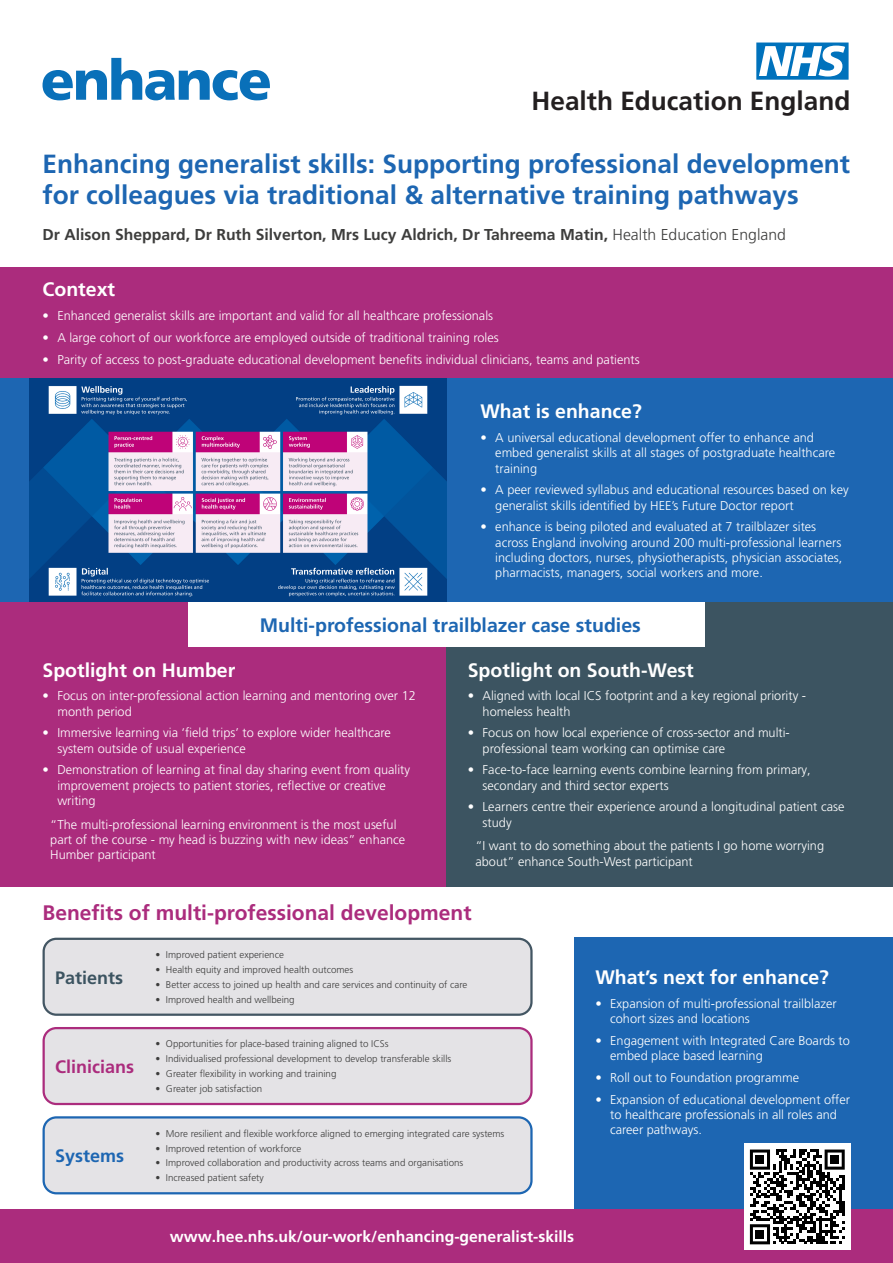
<style>
.page{position:relative;width:893px;height:1263px;background:#fff}
.page>*{position:absolute;margin:0;border:0;box-sizing:border-box;transform-origin:0 0}
.t1{font:700 26.25px/31.5px "Frutiger LT Pro";color:#1d66b2}
.t2{font:700 26.17px "Frutiger";color:#231f20}
.t3{font:700 21px "Frutiger LT Pro";color:#ab2c7d}
.t4{font:700 19.5px "Frutiger LT Pro";color:#fff}
.t5{font:700 19.5px "Frutiger LT Pro";color:#1d66b2}
.t6{font:700 18px "Frutiger LT Pro";color:#ab2c7d}
.t7{font:700 18px "Frutiger LT Pro";color:#3c5461}
.t8{font:700 18px "Frutiger LT Pro";color:#1d66b2}
.t9{font:700 15.75px "Frutiger LT Pro";color:#3d3d3c}
.t10{font:700 15.75px "Frutiger LT Pro";color:#fff}
.t11{font:300 12.75px/15.3px "Frutiger LT Pro";color:#fff}
.t12{font:300 9.75px "Frutiger LT Pro";color:#3d3d3c}
.s1{font-weight:300}
</style>
<div class="page">
<svg style="left:756px;top:43px;width:93px;height:37px"></svg>
<svg style="left:43px;top:58px;width:227px;height:42px"></svg>
<div style="left:0;top:267px;width:893px;height:111px;background:#ab2c7d"></div>
<div style="left:459px;top:378px;width:434px;height:224px;background:#1d66b2"></div>
<div style="left:0;top:378px;width:459px;height:224px;background:#1d66b2"></div>
<img style="left:30px;top:378px;width:416px;height:224px">
<div style="left:0;top:602px;width:446px;height:285px;background:#ab2c7d"></div>
<div style="left:446px;top:602px;width:447px;height:285px;background:#3c5461"></div>
<div style="left:188px;top:602px;width:517px;height:45px;background:#fff"></div>
<div style="left:574px;top:938px;width:319px;height:272px;background:#1d66b2"></div>
<div style="left:44px;top:939px;width:487px;height:76px;background:#e4e3e6;border-radius:13px"></div>
<div style="left:43px;top:938px;width:490px;height:78px;border:2px solid #435663;border-radius:13px"></div>
<div style="left:44px;top:1028px;width:487px;height:76px;background:#e4e3e6;border-radius:13px"></div>
<div style="left:43px;top:1027px;width:490px;height:78px;border:2px solid #ab2c7d;border-radius:13px"></div>
<div style="left:44px;top:1117px;width:487px;height:76px;background:#e4e3e6;border-radius:13px"></div>
<div style="left:43px;top:1116px;width:490px;height:78px;border:2px solid #1d66b2;border-radius:13px"></div>
<div style="left:0;top:1210px;width:893px;height:53px;background:#ab2c7d"></div>
<div style="left:744px;top:1144px;width:106px;height:106px;background:#fff"></div>
<svg style="left:750px;top:1149px;width:95px;height:95px"></svg>
<div style="left:756px;top:1155px;width:8px;height:9px;background:#000"></div>
<div style="left:830px;top:1155px;width:9px;height:9px;background:#000"></div>
<div style="left:756px;top:1230px;width:8px;height:8px;background:#000"></div>
<p class="t2" style="left:531px;top:85px;width:320px">Health Education England</p>
<p class="t1" style="left:43px;top:148px;width:809px">Enhancing generalist skills: Supporting professional development for colleagues via traditional &amp; alternative training pathways</p>
<p class="t9" style="left:43px;top:225px;width:745px">Dr Alison Sheppard, Dr Ruth Silverton, Mrs Lucy Aldrich, Dr Tahreema Matin, <span class="s1">Health Education England</span></p>
<p class="t4" style="left:43px;top:278px;width:74px">Context</p>
<p class="t11" style="left:43px;top:308px;width:452px">• Enhanced generalist skills are important and valid for all healthcare professionals</p>
<p class="t11" style="left:43px;top:330px;width:458px">• A large cohort of our workforce are employed outside of traditional training roles</p>
<p class="t11" style="left:43px;top:352px;width:599px">• Parity of access to post-graduate educational development benefits individual clinicians, teams and patients</p>
<p class="t4" style="left:480px;top:400px;width:163px">What is enhance?</p>
<p class="t11" style="left:495px;top:430px;width:341px;text-indent:-15px">• A universal educational development offer to enhance and embed generalist skills at all stages of postgraduate healthcare training</p>
<p class="t11" style="left:495px;top:482px;width:355px;text-indent:-15px">• A peer reviewed syllabus and educational resources based on key generalist skills identified by HEE’s Future Doctor report</p>
<p class="t11" style="left:495px;top:519px;width:349px;text-indent:-15px">• enhance is being piloted and evaluated at 7 trailblazer sites across England involving around 200 multi-professional learners including doctors, nurses, physiotherapists, physician associates, pharmacists, managers, social workers and more.</p>
<p class="t5" style="left:260px;top:614px;width:383px">Multi-professional trailblazer case studies</p>
<p class="t4" style="left:43px;top:658px;width:194px">Spotlight on Humber</p>
<p class="t11" style="left:57px;top:688px;width:360px;text-indent:-15px">• Focus on inter-professional action learning and mentoring over 12 month period</p>
<p class="t11" style="left:57px;top:725px;width:335px;text-indent:-15px">• Immersive learning via ‘field trips’ to explore wider healthcare system outside of usual experience</p>
<p class="t11" style="left:57px;top:762px;width:354px;text-indent:-15px">• Demonstration of learning at final day sharing event from quality improvement projects to patient stories, reflective or creative writing</p>
<p class="t11" style="left:50px;top:817px;width:356px">“The multi-professional learning environment is the most useful part of the course - my head is buzzing with new ideas” enhance<br>Humber participant</p>
<p class="t4" style="left:468px;top:658px;width:228px">Spotlight on South-West</p>
<p class="t11" style="left:483px;top:688px;width:325px;text-indent:-15px">• Aligned with local ICS footprint and a key regional priority - homeless health</p>
<p class="t11" style="left:483px;top:725px;width:309px;text-indent:-15px">• Focus on how local experience of cross-sector and multi&shy;professional team working can optimise care</p>
<p class="t11" style="left:483px;top:762px;width:330px;text-indent:-15px">• Face-to-face learning events combine learning from primary, secondary and third sector experts</p>
<p class="t11" style="left:483px;top:799px;width:363px;text-indent:-15px">• Learners centre their experience around a longitudinal patient case study</p>
<p class="t11" style="left:475px;top:838px;width:350px">“I want to do something about the patients I go home worrying about” enhance South-West participant</p>
<p class="t3" style="left:43px;top:900px;width:431px">Benefits of multi-professional development</p>
<p class="t7" style="left:55px;top:967px;width:70px">Patients</p>
<p class="t6" style="left:55px;top:1056px;width:81px">Clinicians</p>
<p class="t8" style="left:55px;top:1145px;width:71px">Systems</p>
<p class="t12" style="left:155px;top:949px;width:130px">• Improved patient experience</p>
<p class="t12" style="left:155px;top:964px;width:199px">• Health equity and improved health outcomes</p>
<p class="t12" style="left:155px;top:979px;width:314px">• Better access to joined up health and care services and continuity of care</p>
<p class="t12" style="left:155px;top:994px;width:141px">• Improved health and wellbeing</p>
<p class="t12" style="left:155px;top:1038px;width:235px">• Opportunities for place-based training aligned to ICSs</p>
<p class="t12" style="left:155px;top:1053px;width:297px">• Individualised professional development to develop transferable skills</p>
<p class="t12" style="left:155px;top:1068px;width:183px">• Greater flexibility in working and training</p>
<p class="t12" style="left:155px;top:1083px;width:108px">• Greater job satisfaction</p>
<p class="t12" style="left:155px;top:1127px;width:351px">• More resilient and flexible workforce aligned to emerging integrated care systems</p>
<p class="t12" style="left:155px;top:1142px;width:148px">• Improved retention of workforce</p>
<p class="t12" style="left:155px;top:1157px;width:310px">• Improved collaboration and productivity across teams and organisations</p>
<p class="t12" style="left:155px;top:1172px;width:110px">• Increased patient safety</p>
<p class="t10" style="left:170px;top:1227px;width:406px">www.hee.nhs.uk/our-work/enhancing-generalist-skills</p>
<p class="t4" style="left:595px;top:966px;width:235px">What’s next for enhance?</p>
<p class="t11" style="left:610px;top:996px;width:228px;text-indent:-15px">• Expansion of multi-professional trailblazer cohort sizes and locations</p>
<p class="t11" style="left:610px;top:1033px;width:241px;text-indent:-15px">• Engagement with Integrated Care Boards to embed place based learning</p>
<p class="t11" style="left:595px;top:1070px;width:205px">• Roll out to Foundation programme</p>
<p class="t11" style="left:610px;top:1092px;width:241px;text-indent:-15px">• Expansion of educational development offer to healthcare professionals in all roles and career pathways.</p>
</div>
